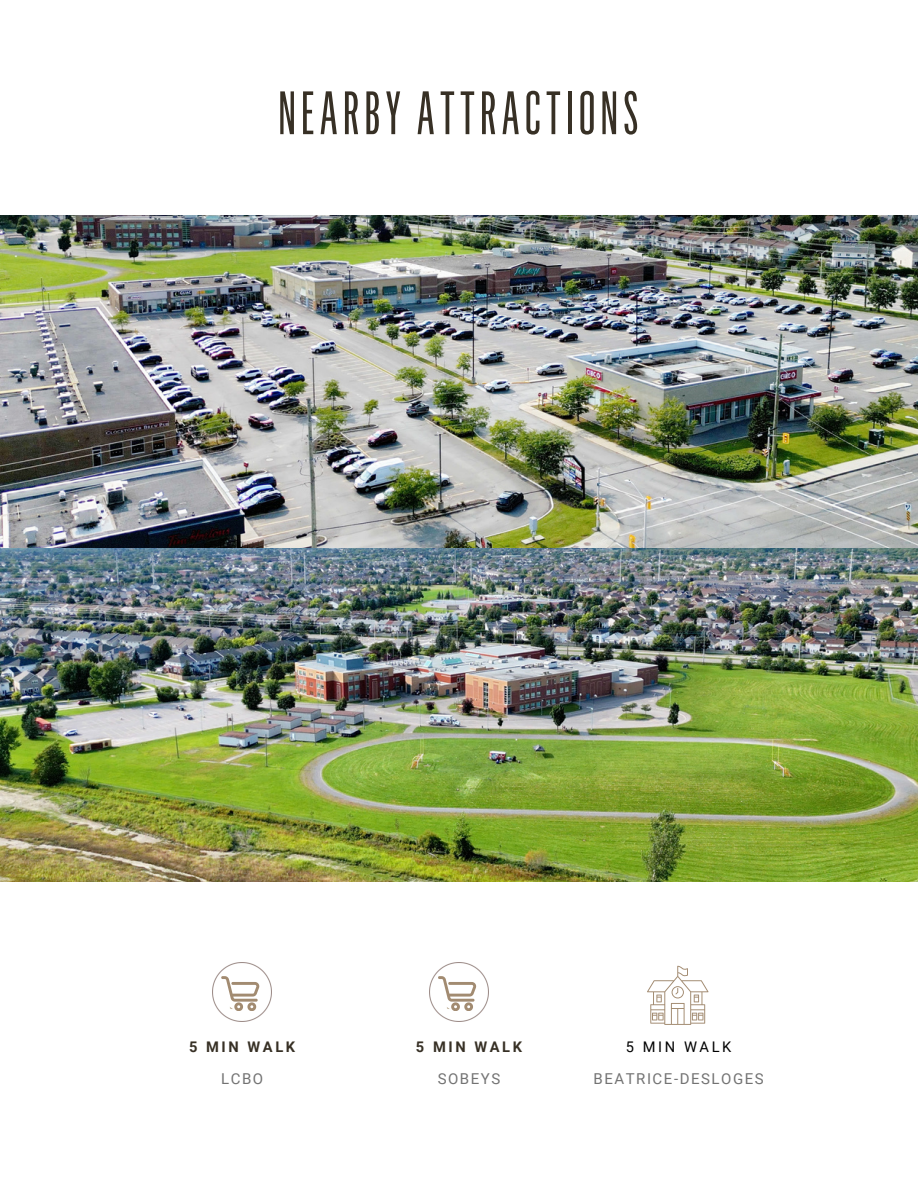
<style>
.page{position:relative;width:918px;height:1188px;background:#fff}
.page>*{position:absolute;margin:0;border:0;box-sizing:border-box;transform-origin:0 0}
.t1{font:60px "Flama Ultra Condensed Basic";letter-spacing:.085em;color:#373025}
.t2{font:15px "Roboto";letter-spacing:.105em;color:#737373}
.t3{font:700 14.7px "Roboto";letter-spacing:.175em;color:#373025}
.t4{font:14.7px "Roboto";letter-spacing:.175em;color:#000}
</style>
<div class="page">
<img style="left:0;top:215px;width:918px;height:667px">
<img style="left:213px;top:963px;width:58px;height:58px">
<div style="left:223px;top:973px;width:38px;height:38px;background:#fff;border-radius:50%"></div>
<svg style="left:221px;top:976px;width:38px;height:35px"></svg>
<img style="left:430px;top:963px;width:58px;height:58px">
<div style="left:440px;top:973px;width:38px;height:38px;background:#fff;border-radius:50%"></div>
<svg style="left:438px;top:976px;width:38px;height:35px"></svg>
<svg style="left:647px;top:966px;width:62px;height:59px"></svg>
<p class="t1" style="left:278px;top:77px;width:362px">NEARBY ATTRACTIONS</p>
<p class="t3" style="left:189px;top:1038px;width:108px">5 MIN WALK</p>
<h2 class="t2" style="left:221px;top:1070px;width:44px">LCBO</h2>
<p class="t3" style="left:416px;top:1038px;width:108px">5 MIN WALK</p>
<p class="t2" style="left:438px;top:1070px;width:64px">SOBEYS</p>
<p class="t4" style="left:626px;top:1038px;width:107px">5 MIN WALK</p>
<p class="t2" style="left:593px;top:1070px;width:172px">BEATRICE-DESLOGES</p>
</div>
